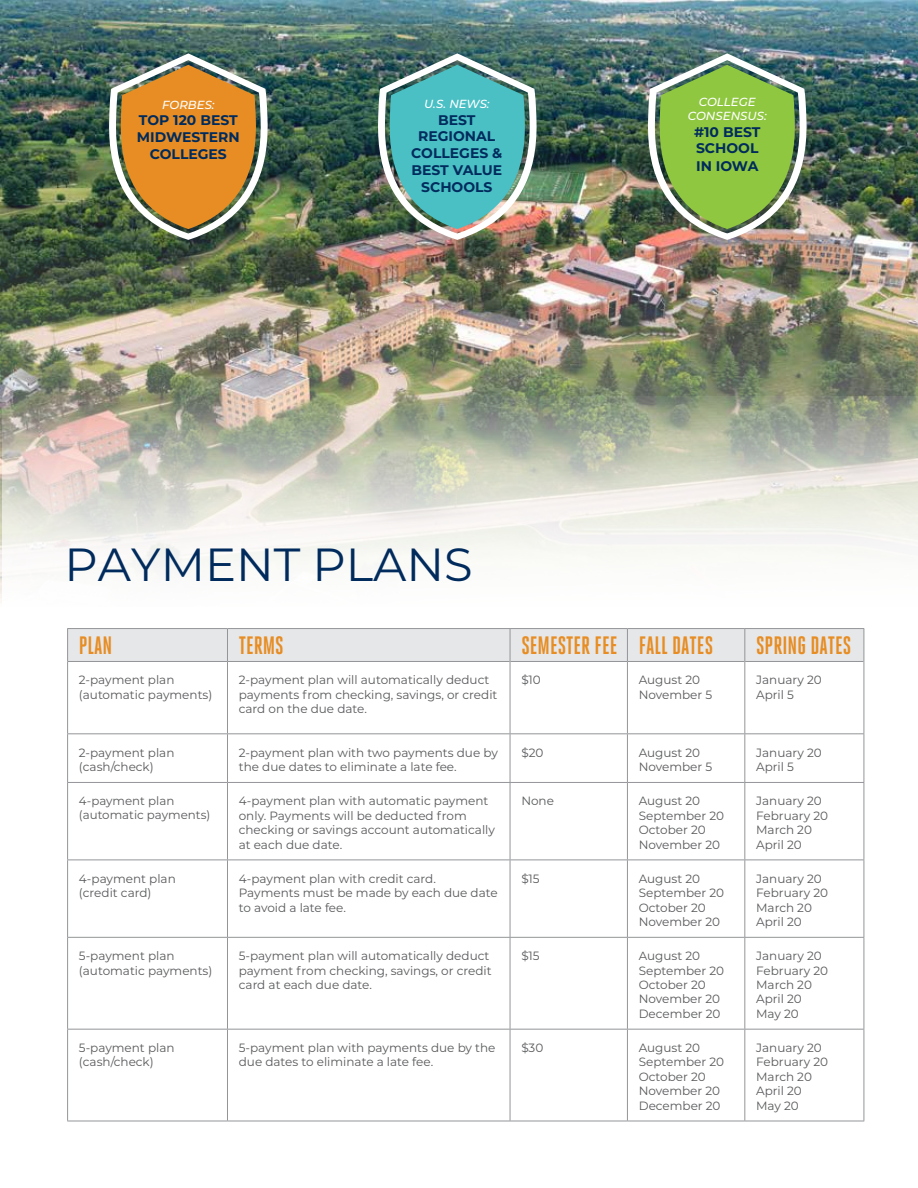
<style>
.page{position:relative;width:918px;height:1188px;background:#fff}
.page>*{position:absolute;margin:0;border:0;box-sizing:border-box;transform-origin:0 0}
.t1{font:46.35px "Montserrat";color:#002b5c}
.t2{font:700 25.2px "Heroic Condensed";color:#e78d24}
.t3{font:700 13.95px/16.8px "Montserrat";color:#002b5c;text-align:center}
.t4{font:12px/14.4px "Montserrat";color:#58595b}
.t5{font:11.85px/14.2px "Montserrat";color:#58595b}
.t6{font:italic 500 11.7px/14.1px "Montserrat";color:#fff;text-align:center}
.s1{font-size:11.85px}
</style>
<div class="page">
<img style="left:0;top:0;width:918px;height:603px">
<svg style="left:2px;top:396px;width:916px;height:233px"></svg>
<div style="left:69px;top:627px;width:795px;height:508px;background:#fff"></div>
<div style="left:68px;top:629px;width:796px;height:32px;background:#e6e7e8"></div>
<hr style="left:68px;top:661px;width:159px;height:1px;background:#939598">
<hr style="left:228px;top:661px;width:282px;height:1px;background:#939598">
<hr style="left:510px;top:661px;width:117px;height:1px;background:#939598">
<hr style="left:628px;top:661px;width:116px;height:1px;background:#939598">
<hr style="left:745px;top:661px;width:119px;height:1px;background:#939598">
<hr style="left:67px;top:1029px;width:160px;height:1px;background:#939598">
<hr style="left:227px;top:1029px;width:283px;height:1px;background:#939598">
<hr style="left:510px;top:1029px;width:117px;height:1px;background:#939598">
<hr style="left:627px;top:1029px;width:118px;height:1px;background:#939598">
<hr style="left:745px;top:1029px;width:119px;height:1px;background:#939598">
<hr style="left:67px;top:937px;width:160px;height:1px;background:#939598">
<hr style="left:227px;top:937px;width:283px;height:1px;background:#939598">
<hr style="left:510px;top:937px;width:117px;height:1px;background:#939598">
<hr style="left:627px;top:937px;width:118px;height:1px;background:#939598">
<hr style="left:745px;top:937px;width:119px;height:1px;background:#939598">
<hr style="left:67px;top:860px;width:160px;height:1px;background:#939598">
<hr style="left:227px;top:860px;width:283px;height:1px;background:#939598">
<hr style="left:510px;top:860px;width:117px;height:1px;background:#939598">
<hr style="left:627px;top:860px;width:118px;height:1px;background:#939598">
<hr style="left:745px;top:860px;width:119px;height:1px;background:#939598">
<hr style="left:67px;top:733px;width:160px;height:1px;background:#939598">
<hr style="left:227px;top:733px;width:283px;height:1px;background:#939598">
<hr style="left:510px;top:733px;width:117px;height:1px;background:#939598">
<hr style="left:627px;top:733px;width:118px;height:1px;background:#939598">
<hr style="left:745px;top:733px;width:119px;height:1px;background:#939598">
<hr style="left:67px;top:782px;width:160px;height:1px;background:#939598">
<hr style="left:227px;top:782px;width:283px;height:1px;background:#939598">
<hr style="left:510px;top:782px;width:117px;height:1px;background:#939598">
<hr style="left:627px;top:782px;width:118px;height:1px;background:#939598">
<hr style="left:745px;top:782px;width:119px;height:1px;background:#939598">
<hr style="left:227px;top:628px;width:283px;height:1px;background:#939598">
<hr style="left:227px;top:1121px;width:283px;height:1px;background:#939598">
<hr style="left:510px;top:628px;width:117px;height:1px;background:#939598">
<hr style="left:510px;top:629px;width:1px;height:32px;background:#939598">
<hr style="left:510px;top:661px;width:1px;height:72px;background:#939598">
<hr style="left:510px;top:734px;width:1px;height:48px;background:#939598">
<hr style="left:510px;top:783px;width:1px;height:77px;background:#939598">
<hr style="left:510px;top:860px;width:1px;height:77px;background:#939598">
<hr style="left:510px;top:938px;width:1px;height:91px;background:#939598">
<hr style="left:510px;top:1030px;width:1px;height:91px;background:#939598">
<hr style="left:510px;top:1121px;width:117px;height:1px;background:#939598">
<hr style="left:627px;top:628px;width:118px;height:1px;background:#939598">
<hr style="left:627px;top:629px;width:1px;height:32px;background:#939598">
<hr style="left:627px;top:661px;width:1px;height:72px;background:#939598">
<hr style="left:627px;top:734px;width:1px;height:48px;background:#939598">
<hr style="left:627px;top:783px;width:1px;height:77px;background:#939598">
<hr style="left:627px;top:860px;width:1px;height:77px;background:#939598">
<hr style="left:627px;top:938px;width:1px;height:91px;background:#939598">
<hr style="left:627px;top:1030px;width:1px;height:91px;background:#939598">
<hr style="left:627px;top:1121px;width:118px;height:1px;background:#939598">
<hr style="left:745px;top:628px;width:119px;height:1px;background:#939598">
<hr style="left:744px;top:629px;width:1px;height:32px;background:#939598">
<hr style="left:864px;top:629px;width:1px;height:32px;background:#939598">
<hr style="left:744px;top:661px;width:1px;height:72px;background:#939598">
<hr style="left:864px;top:661px;width:1px;height:72px;background:#939598">
<hr style="left:744px;top:734px;width:1px;height:48px;background:#939598">
<hr style="left:864px;top:734px;width:1px;height:48px;background:#939598">
<hr style="left:744px;top:783px;width:1px;height:77px;background:#939598">
<hr style="left:864px;top:783px;width:1px;height:77px;background:#939598">
<hr style="left:744px;top:860px;width:1px;height:77px;background:#939598">
<hr style="left:864px;top:860px;width:1px;height:77px;background:#939598">
<hr style="left:744px;top:938px;width:1px;height:91px;background:#939598">
<hr style="left:864px;top:938px;width:1px;height:91px;background:#939598">
<hr style="left:744px;top:1030px;width:1px;height:91px;background:#939598">
<hr style="left:864px;top:1030px;width:1px;height:91px;background:#939598">
<hr style="left:745px;top:1121px;width:119px;height:1px;background:#939598">
<hr style="left:67px;top:628px;width:160px;height:1px;background:#939598">
<hr style="left:67px;top:629px;width:1px;height:32px;background:#939598">
<hr style="left:227px;top:629px;width:1px;height:32px;background:#939598">
<hr style="left:67px;top:661px;width:1px;height:72px;background:#939598">
<hr style="left:227px;top:661px;width:1px;height:72px;background:#939598">
<hr style="left:67px;top:734px;width:1px;height:48px;background:#939598">
<hr style="left:227px;top:734px;width:1px;height:48px;background:#939598">
<hr style="left:67px;top:783px;width:1px;height:77px;background:#939598">
<hr style="left:227px;top:783px;width:1px;height:77px;background:#939598">
<hr style="left:67px;top:860px;width:1px;height:77px;background:#939598">
<hr style="left:227px;top:860px;width:1px;height:77px;background:#939598">
<hr style="left:67px;top:938px;width:1px;height:91px;background:#939598">
<hr style="left:227px;top:938px;width:1px;height:91px;background:#939598">
<hr style="left:67px;top:1030px;width:1px;height:91px;background:#939598">
<hr style="left:227px;top:1030px;width:1px;height:91px;background:#939598">
<hr style="left:67px;top:1121px;width:160px;height:1px;background:#939598">
<img style="left:109px;top:53px;width:159px;height:187px">
<img style="left:378px;top:53px;width:159px;height:187px">
<img style="left:647px;top:53px;width:160px;height:187px">
<p class="t6" style="left:162px;top:97px;width:54px">FORBES:</p>
<p class="t3" style="left:137px;top:111px;width:104px">TOP 120 BEST<br>MIDWESTERN<br>COLLEGES</p>
<p class="t6" style="left:424px;top:96px;width:67px">U.S. NEWS:</p>
<p class="t3" style="left:411px;top:111px;width:93px">BEST<br>REGIONAL<br>COLLEGES &amp;<br>BEST VALUE<br>SCHOOLS</p>
<h1 class="t1" style="left:65px;top:532px;width:410px">PAYMENT PLANS</h1>
<p class="t6" style="left:688px;top:94px;width:80px">COLLEGE<br>CONSENSUS:</p>
<p class="t3" style="left:694px;top:122px;width:68px;line-height:17.2px;text-align:left">#10 BEST<br>SCHOOL<br>IN IOWA</p>
<h2 class="t2" style="left:79px;top:631px;width:35px">PLAN</h2>
<h2 class="t2" style="left:239px;top:631px;width:47px">TERMS</h2>
<h2 class="t2" style="left:521px;top:631px;width:193px">SEMESTER FEE FALL DATES</h2>
<h2 class="t2" style="left:756px;top:631px;width:97px">SPRING DATES</h2>
<p class="t4" style="left:79px;top:672px;width:135px">2-payment plan (automatic payments)</p>
<p class="t4" style="left:239px;top:672px;width:260px">2-payment plan will automatically deduct payments from checking, savings, or credit card on the due date.</p>
<p class="t4" style="left:521px;top:672px;width:21px">$10</p>
<p class="t4" style="left:639px;top:672px;width:75px">August 20<br>November 5</p>
<p class="t4" style="left:756px;top:672px;width:67px">January 20<br>April 5</p>
<p class="t4" style="left:79px;top:745px;width:97px">2-payment plan (cash/check)</p>
<p class="t4" style="left:239px;top:745px;width:261px">2-payment plan with two payments due by the due dates to eliminate a late fee.</p>
<p class="t4" style="left:521px;top:745px;width:24px">$20</p>
<p class="t4" style="left:639px;top:745px;width:75px">August 20<br>November 5</p>
<p class="t4" style="left:756px;top:745px;width:67px">January 20<br>April 5</p>
<p class="t5" style="left:79px;top:793px;width:133px">4-payment plan (automatic payments)</p>
<p class="t4" style="left:239px;top:794px;width:258px">4-payment plan with automatic payment only. Payments will be deducted from checking or savings account automatically at each due date.</p>
<p class="t4" style="left:521px;top:794px;width:34px">None</p>
<p class="t4" style="left:639px;top:794px;width:87px">August 20<br>September 20<br>October 20<br>November 20</p>
<p class="t4" style="left:756px;top:794px;width:74px">January 20<br>February 20<br>March 20<br>April 20</p>
<p class="t4" style="left:79px;top:871px;width:98px">4-payment plan (credit card)</p>
<p class="t4" style="left:239px;top:871px;width:260px">4-payment plan with credit card.<br>Payments must be made by each due date to avoid a late fee.</p>
<p class="t4" style="left:521px;top:871px;width:20px">$15</p>
<p class="t4" style="left:639px;top:871px;width:87px">August 20<br>September 20<br>October 20<br>November 20</p>
<p class="t4" style="left:756px;top:871px;width:74px">January 20<br>February 20<br>March 20<br>April 20</p>
<p class="t4" style="left:79px;top:948px;width:135px">5-payment plan (automatic payments)</p>
<p class="t4" style="left:239px;top:948px;width:254px">5-payment plan will automatically deduct payment from checking, savings, or credit card at each due date.</p>
<p class="t4" style="left:521px;top:948px;width:20px">$15</p>
<p class="t4" style="left:639px;top:948px;width:87px"><span class="s1">A</span>ugust 20<br>September 20<br>October 20<br>November 20<br>December 20</p>
<p class="t4" style="left:756px;top:948px;width:74px">January 20<br>February 20<br>March 20<br>April 20<br>May 20</p>
<p class="t4" style="left:79px;top:1040px;width:97px">5-payment plan (cash/check)</p>
<p class="t4" style="left:239px;top:1040px;width:258px">5-payment plan with payments due by the due dates to eliminate a late fee.</p>
<p class="t4" style="left:521px;top:1040px;width:23px">$30</p>
<p class="t4" style="left:639px;top:1040px;width:87px">August 20<br>September 20<br>October 20<br>November 20<br>December 20</p>
<p class="t4" style="left:756px;top:1040px;width:74px">January 20<br>February 20<br>March 20<br>April 20<br>May 20</p>
</div>
